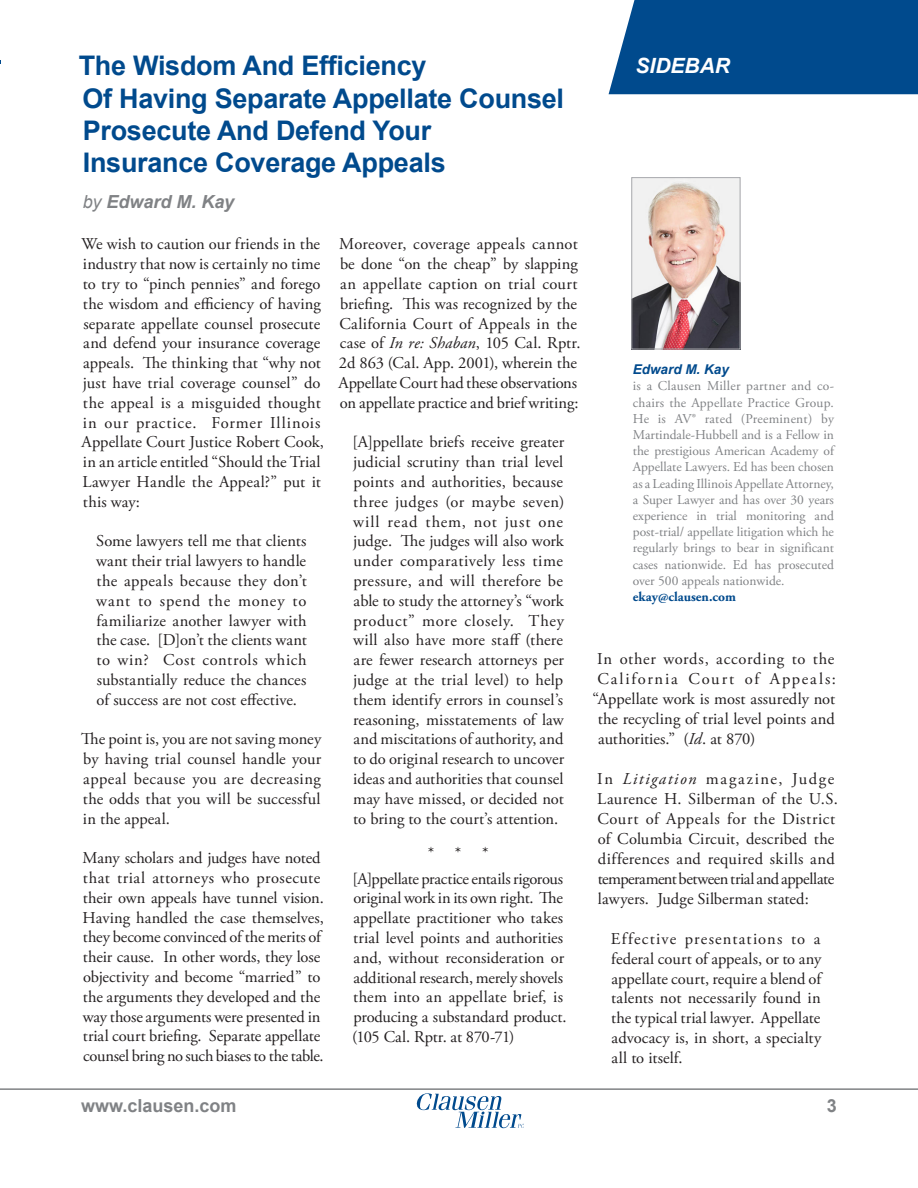
<style>
.page{position:relative;width:918px;height:1188px;background:#fff}
.page>*{position:absolute;margin:0;border:0;box-sizing:border-box;transform-origin:0 0}
.Article_Title{font:700 27px/32.4px "Arial";letter-spacing:-.01em;color:#004a8d}
.Heading_Feature{font:italic 700 21px "Arial";color:#fff}
.t1{font:700 18px "Arial";color:#808285}
.Article_Author{font:italic 700 18px "Arial";color:#808285}
.Body_Copy_CM_Report{font:16.5px/19.8px "Adobe Garamond Pro";letter-spacing:.005em;color:#231f20}
.Body_Indent_Copy_CM{font:16.5px/19.8px "Adobe Garamond Pro";letter-spacing:-.005em;color:#231f20;text-align:justify}
.Body_Copy_CM_Report-2{font:16.5px "Adobe Garamond Pro";letter-spacing:.04em;color:#231f20}
.Body_Copy_CM_Report-3{font:16.5px "Adobe Garamond Pro";letter-spacing:.11em;color:#231f20}
.Bio_Body{font:13.5px/16.2px "Adobe Garamond Pro";color:#808285;text-align:justify}
.Bio_Body-2{font:700 13.5px "Adobe Garamond Pro";color:#004a8d}
.Bio_Name{font:italic 700 13.5px "Arial";color:#004a8d}
.s1{font-weight:400}
.s2{font-style:italic}
</style>
<div class="page">
<hr style="left:0;top:1088px;width:918px;height:2px;background:#808285">
<svg style="left:417px;top:1093px;width:107px;height:35px"></svg>
<div style="left:609px;top:0;width:309px;height:94px;background:#004a8d"></div>
<img style="left:633px;top:179px;width:105px;height:168px">
<div style="left:631px;top:177px;width:109px;height:172px;border:1px solid #a8a9ad"></div>
<p class="Article_Title" style="left:79px;top:50px;width:487px">The Wisdom And Efficiency<br>Of Having Separate Appellate Counsel</p>
<p class="Article_Title" style="left:83px;top:115px;width:364px">Prosecute And Defend Your<br>Insurance Coverage Appeals</p>
<p class="Article_Author" style="left:83px;top:190px;width:153px"><span class="s1">by</span> Edward M. Kay</p>
<p class="Body_Copy_CM_Report" style="left:81px;top:235px;width:244px">We wish to caution our friends in the industry that now is certainly no time to try to “pinch pennies” and forego the wisdom and efficiency of having separate appellate counsel prosecute and defend your insurance coverage appeals. The thinking that “why not just have trial coverage counsel” do the appeal is a misguided thought in our practice. Former Illinois Appellate Court Justice Robert Cook, in an article entitled “Should the Trial Lawyer Handle the Appeal?” put it this way:</p>
<p class="Body_Indent_Copy_CM" style="left:96px;top:532px;width:212px">Some lawyers tell me that clients want their trial lawyers to handle the appeals because they don’t want to spend the money to familiarize another lawyer with the case. [D]on’t the clients want to win? Cost controls which substantially reduce the chances of success are not cost effective.</p>
<p class="Body_Copy_CM_Report" style="left:81px;top:730px;width:242px;text-align:justify">The point is, you are not saving money by having trial counsel handle your appeal because you are decreasing the odds that you will be successful in the appeal.</p>
<p class="Body_Copy_CM_Report" style="left:82px;top:849px;width:243px">Many scholars and judges have noted that trial attorneys who prosecute their own appeals have tunnel vision.<br>Having handled the case themselves, they become convinced of the merits of their cause. In other words, they lose objectivity and become “married” to the arguments they developed and the way those arguments were presented in trial court briefing. Separate appellate counsel bring no such biases to the table.</p>
<p class="Body_Copy_CM_Report" style="left:338px;top:235px;width:244px">Moreover, coverage appeals cannot be done “on the cheap” by slapping an appellate caption on trial court briefing. This was recognized by the California Court of Appeals in the case of <span class="s2">In re: Shaban</span>, 105 Cal. Rptr.<br>2d 863 (Cal. App. 2001), wherein the Appellate Court had these observations on appellate practice and brief writing:</p>
<p class="Body_Indent_Copy_CM" style="left:353px;top:433px;width:213px">[A]ppellate briefs receive greater judicial scrutiny than trial level points and authorities, because three judges (or maybe seven) will read them, not just one judge. The judges will also work under comparatively less time pressure, and will therefore be able to study the attorney’s “work product” more closely. They will also have more staff (there are fewer research attorneys per judge at the trial level) to help them identify errors in counsel’s reasoning, misstatements of law and miscitations of authority, and to do original research to uncover ideas and authorities that counsel may have missed, or decided not to bring to the court’s attention.</p>
<p class="Body_Indent_Copy_CM" style="left:428px;top:844px;width:35px">* *</p>
<p class="Body_Indent_Copy_CM" style="left:482px;top:844px;width:8px">*</p>
<p class="Body_Indent_Copy_CM" style="left:352px;top:869px;width:216px;text-align:left">[A]ppellate practice entails rigorous original work in its own right. The appellate practitioner who takes trial level points and authorities and, without reconsideration or additional research, merely shovels them into an appellate brief, is producing a substandard product. (105 Cal. Rptr. at 870-71)</p>
<p class="Heading_Feature" style="left:636px;top:52px;width:96px">SIDEBAR</p>
<p class="Bio_Name" style="left:633px;top:361px;width:98px">Edward M. Kay</p>
<p class="Bio_Body" style="left:633px;top:378px;width:203px">is a Clausen Miller partner and co&shy;chairs the Appellate Practice Group.<br>He is AV® rated (Preeminent) by Martindale-Hubbell and is a Fellow in the prestigious American Academy of Appellate Lawyers. Ed has been chosen as a Leading Illinois Appellate Attorney, a Super Lawyer and has over 30 years experience in trial monitoring and post-trial/ appellate litigation which he regularly brings to bear in significant cases nationwide. Ed has prosecuted over 500 appeals nationwide.</p>
<p class="Bio_Body-2" style="left:633px;top:589px;width:105px">ekay@clausen.com</p>
<p class="Body_Copy_CM_Report-2" style="left:597px;top:649px;width:239px">In other words, according to the</p>
<p class="Body_Copy_CM_Report-3" style="left:597px;top:669px;width:240px">California Court of Appeals:</p>
<p class="Body_Copy_CM_Report" style="left:592px;top:690px;width:244px">“Appellate work is most assuredly not</p>
<p class="Body_Copy_CM_Report" style="left:598px;top:710px;width:239px">the recycling of trial level points and</p>
<p class="Body_Copy_CM_Report" style="left:598px;top:730px;width:159px">authorities.” (<span class="s2">Id</span>. at 870)</p>
<p class="Body_Copy_CM_Report" style="left:597px;top:769px;width:242px">In <span class="s2">Litigation</span> magazine, Judge Laurence H. Silberman of the U.S.<br>Court of Appeals for the District of Columbia Circuit, described the differences and required skills and temperament between trial and appellate lawyers. Judge Silberman stated:</p>
<p class="Body_Indent_Copy_CM" style="left:611px;top:929px;width:212px">Effective presentations to a federal court of appeals, or to any appellate court, require a blend of talents not necessarily found in the typical trial lawyer. Appellate advocacy is, in short, a specialty all to itself.</p>
<p class="t1" style="left:81px;top:1094px;width:157px">www.clausen.com</p>
<p class="t1" style="left:827px;top:1094px;width:12px">3</p>
</div>
